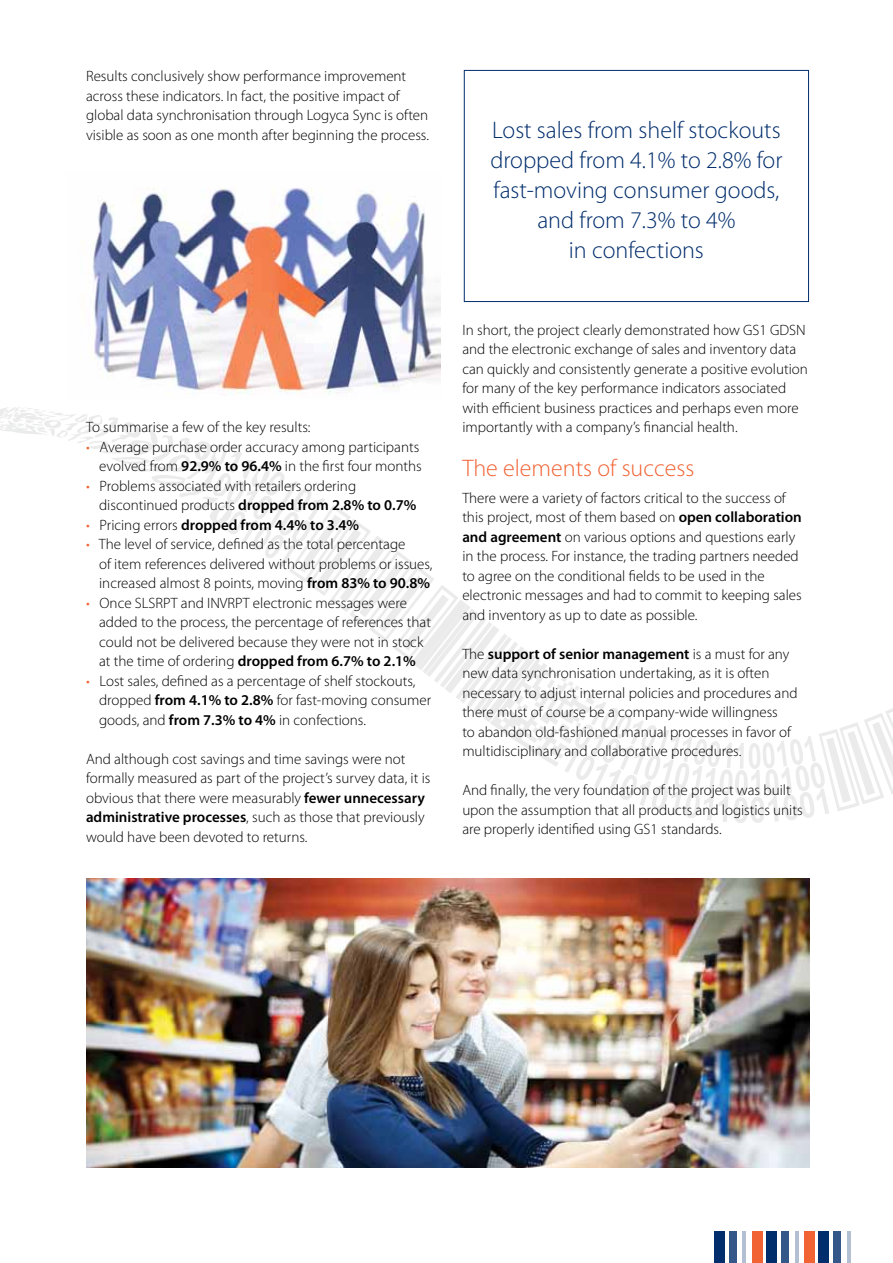
<style>
.page{position:relative;width:893px;height:1263px;background:#fff}
.page>*{position:absolute;margin:0;border:0;box-sizing:border-box;transform-origin:0 0}
.t1{font:300 24px/30px "Myriad Pro";color:#002d6c;text-align:center}
.t2{font:300 24px "Myriad Pro";color:#f26334}
.t3{font:300 15px/19.5px "Myriad Pro";color:#000}
.t4{font:600 15px "Myriad Pro";color:#000}
.s1{color:#f26334}
.s2{font-weight:600}
.s3{font-weight:300;color:#f26334}
.s4{font-weight:300}
</style>
<div class="page">
<svg style="left:0;top:407px;width:893px;height:416px"></svg>
<div style="left:714px;top:1231px;width:10px;height:32px;background:#002d6c"></div>
<div style="left:766px;top:1231px;width:11px;height:32px;background:#002d6c"></div>
<div style="left:819px;top:1231px;width:10px;height:32px;background:#002d6c"></div>
<div style="left:753px;top:1231px;width:10px;height:32px;background:#f26334"></div>
<div style="left:805px;top:1231px;width:10px;height:32px;background:#f26334"></div>
<div style="left:729px;top:1231px;width:7px;height:32px;background:#335789"></div>
<div style="left:782px;top:1231px;width:7px;height:32px;background:#335789"></div>
<div style="left:834px;top:1231px;width:7px;height:32px;background:#335789"></div>
<hr style="left:743px;top:1231px;width:3px;height:32px;background:#002d6c">
<hr style="left:795px;top:1231px;width:3px;height:32px;background:#002d6c">
<hr style="left:847px;top:1231px;width:3px;height:32px;background:#002d6c">
<img style="left:87px;top:879px;width:723px;height:289px">
<img style="left:92px;top:188px;width:348px;height:207px">
<div style="left:464px;top:70px;width:345px;height:232px;border:1px solid #002d6c"></div>
<p class="t3" style="left:86px;top:67px;width:344px">Results conclusively show performance improvement across these indicators. In fact, the positive impact of global data synchronisation through Logyca Sync is often visible as soon as one month after beginning the process.</p>
<p class="t3" style="left:86px;top:418px;width:226px">To summarise a few of the key results:</p>
<p class="t3" style="left:86px;top:437px;width:337px;text-align:right"><span class="s1">•</span> Average purchase order accuracy among participants evolved from <span class="s2">92.9% to 96.4%</span> in the first four months</p>
<p class="t3" style="left:99px;top:476px;width:319px;text-indent:-13px"><span class="s1">•</span> Problems associated with retailers ordering discontinued products <span class="s2">dropped from 2.8% to 0.7%</span></p>
<p class="t4" style="left:86px;top:515px;width:275px"><span class="s3">•</span> <span class="s4">Pricing errors</span> dropped from 4.4% to 3.4%</p>
<p class="t3" style="left:99px;top:535px;width:335px;text-indent:-13px"><span class="s1">•</span> The level of service, defined as the total percentage<br>of item references delivered without problems or issues, increased almost 8 points, moving <span class="s2">from 83% to 90.8%</span></p>
<p class="t3" style="left:99px;top:593px;width:333px;text-indent:-13px"><span class="s1">•</span> Once SLSRPT and INVRPT electronic messages were added to the process, the percentage of references that could not be delivered because they were not in stock at the time of ordering <span class="s2">dropped from 6.7% to 2.1%</span></p>
<p class="t3" style="left:99px;top:671px;width:334px;text-indent:-13px"><span class="s1">•</span> Lost sales, defined as a percentage of shelf stockouts, dropped <span class="s2">from 4.1% to 2.8%</span> for fast-moving consumer goods, and <span class="s2">from 7.3% to 4%</span> in confections.</p>
<p class="t3" style="left:86px;top:749px;width:346px">And although cost savings and time savings were not formally measured as part of the project’s survey data, it is obvious that there were measurably <span class="s2">fewer unnecessary administrative processes</span>, such as those that previously would have been devoted to returns.</p>
<h1 class="t1" style="left:490px;top:116px;width:294px">Lost sales from shelf stockouts dropped from 4.1% to 2.8% for fast-moving consumer goods, and from 7.3% to 4%<br>in confections</h1>
<p class="t3" style="left:462px;top:320px;width:347px">In short, the project clearly demonstrated how GS1 GDSN and the electronic exchange of sales and inventory data can quickly and consistently generate a positive evolution for many of the key performance indicators associated with efficient business practices and perhaps even more importantly with a company’s financial health.</p>
<h1 class="t2" style="left:462px;top:455px;width:233px">The elements of success</h1>
<p class="t3" style="left:462px;top:488px;width:341px">There were a variety of factors critical to the success of this project, most of them based on <span class="s2">open collaboration and agreement</span> on various options and questions early in the process. For instance, the trading partners needed to agree on the conditional fields to be used in the electronic messages and had to commit to keeping sales and inventory as up to date as possible.</p>
<p class="t3" style="left:462px;top:644px;width:337px">The <span class="s2">support of senior management</span> is a must for any new data synchronisation undertaking, as it is often necessary to adjust internal policies and procedures and there must of course be a company-wide willingness<br>to abandon old-fashioned manual processes in favor of multidisciplinary and collaborative procedures.</p>
<p class="t3" style="left:462px;top:781px;width:342px">And finally, the very foundation of the project was built upon the assumption that all products and logistics units are properly identified using GS1 standards.</p>
</div>
